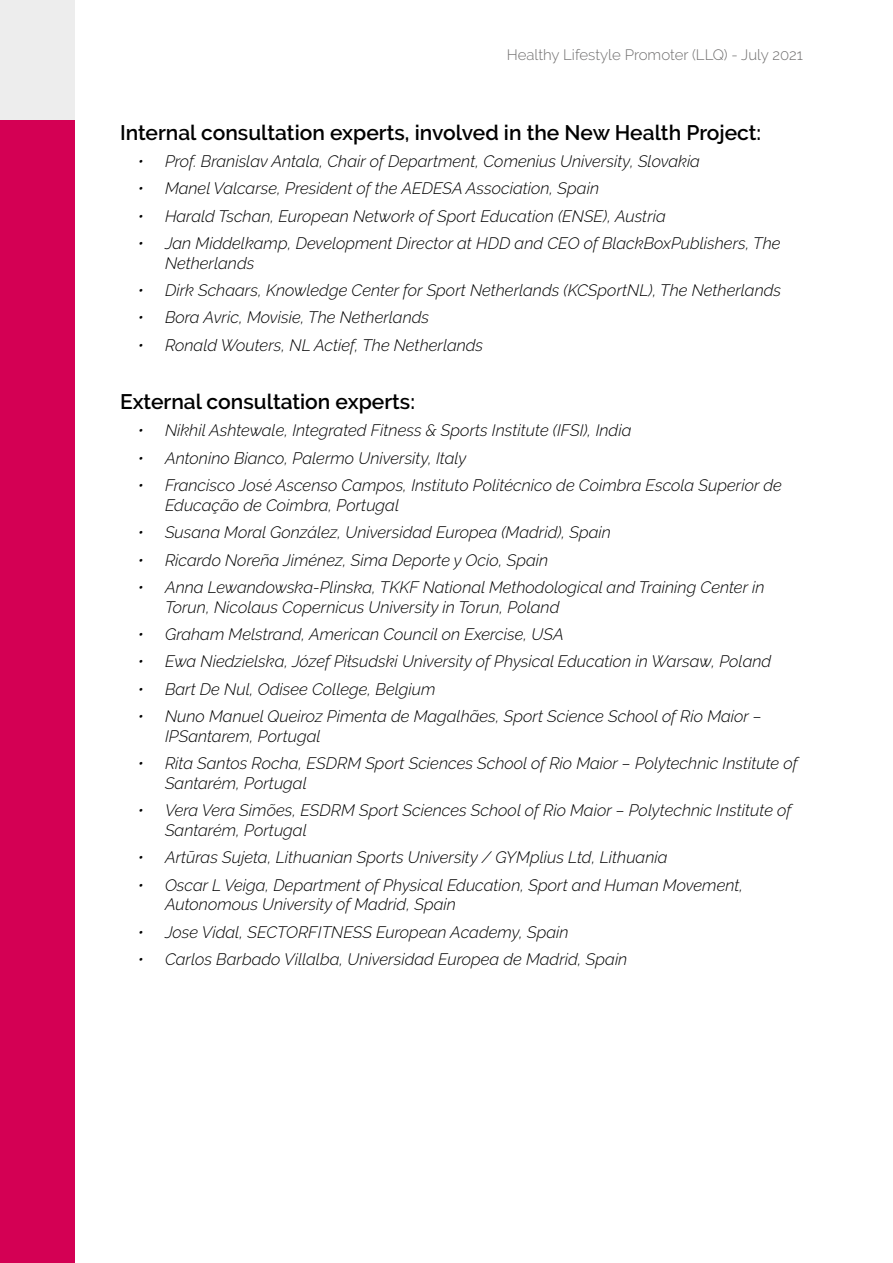
<style>
.page{position:relative;width:893px;height:1263px;background:#fff}
.page>*{position:absolute;margin:0;border:0;box-sizing:border-box;transform-origin:0 0}
.t1{font:600 21px "Raleway";color:#000}
.t2{font:italic 300 16.5px/19.8px "Raleway";color:#000}
.t3{font:300 15px "Raleway";color:#706f6f}
</style>
<div class="page">
<div style="left:0;top:120px;width:75px;height:1143px;background:#d40054"></div>
<div style="left:0;top:0;width:75px;height:120px;background:#ededed"></div>
<p class="t3" style="left:507px;top:46px;width:298px">Healthy Lifestyle Promoter (LLQ) - July 2021</p>
<p class="t1" style="left:120px;top:120px;width:643px">Internal consultation experts, involved in the New Health Project:</p>
<p class="t2" style="left:138px;top:151px;width:564px">• Prof. Branislav Antala, Chair of Department, Comenius University, Slovakia</p>
<p class="t2" style="left:138px;top:179px;width:463px">• Manel Valcarse, President of the AEDESA Association, Spain</p>
<p class="t2" style="left:138px;top:206px;width:529px">• Harald Tschan, European Network of Sport Education (ENSE), Austria</p>
<p class="t2" style="left:165px;top:233px;width:617px;text-indent:-27px">• Jan Middelkamp, Development Director at HDD and CEO of BlackBoxPublishers, The<br>Netherlands</p>
<p class="t2" style="left:138px;top:280px;width:645px">• Dirk Schaars, Knowledge Center for Sport Netherlands (KCSportNL), The Netherlands</p>
<p class="t2" style="left:138px;top:308px;width:293px">• Bora Avric, Movisie, The Netherlands</p>
<p class="t2" style="left:138px;top:335px;width:347px">• Ronald Wouters, NL Actief, The Netherlands</p>
<p class="t1" style="left:120px;top:390px;width:297px">External consultation experts:</p>
<p class="t2" style="left:138px;top:421px;width:495px">• Nikhil Ashtewale, Integrated Fitness &amp; Sports Institute (IFSI), India</p>
<p class="t2" style="left:138px;top:448px;width:330px">• Antonino Bianco, Palermo University, Italy</p>
<p class="t2" style="left:165px;top:475px;width:618px;text-indent:-27px">• Francisco José Ascenso Campos, Instituto Politécnico de Coimbra Escola Superior de<br>Educação de Coimbra, Portugal</p>
<p class="t2" style="left:138px;top:522px;width:475px">• Susana Moral González, Universidad Europea (Madrid), Spain</p>
<p class="t2" style="left:138px;top:550px;width:412px">• Ricardo Noreña Jiménez, Sima Deporte y Ocio, Spain</p>
<p class="t2" style="left:165px;top:577px;width:601px;text-indent:-27px">• Anna Lewandowska-Plinska, TKKF National Methodological and Training Center in<br>Torun, Nicolaus Copernicus University in Torun, Poland</p>
<p class="t2" style="left:138px;top:624px;width:427px">• Graham Melstrand, American Council on Exercise, USA</p>
<p class="t2" style="left:138px;top:651px;width:635px">• Ewa Niedzielska, Józef Piłsudski University of Physical Education in Warsaw, Poland</p>
<p class="t2" style="left:138px;top:679px;width:299px">• Bart De Nul, Odisee College, Belgium</p>
<p class="t2" style="left:165px;top:706px;width:598px;text-indent:-27px">• Nuno Manuel Queiroz Pimenta de Magalhães, Sport Science School of Rio Maior –<br>IPSantarem, Portugal</p>
<p class="t2" style="left:165px;top:753px;width:634px;text-indent:-27px">• Rita Santos Rocha, ESDRM Sport Sciences School of Rio Maior – Polytechnic Institute of<br>Santarém, Portugal</p>
<p class="t2" style="left:165px;top:800px;width:628px;text-indent:-27px">• Vera Vera Simões, ESDRM Sport Sciences School of Rio Maior – Polytechnic Institute of<br>Santarém, Portugal</p>
<p class="t2" style="left:138px;top:847px;width:531px">• Artūras Sujeta, Lithuanian Sports University / GYMplius Ltd, Lithuania</p>
<p class="t2" style="left:165px;top:875px;width:580px;text-indent:-27px">• Oscar L Veiga, Department of Physical Education, Sport and Human Movement,<br>Autonomous University of Madrid, Spain</p>
<p class="t2" style="left:138px;top:922px;width:432px">• Jose Vidal, SECTORFITNESS European Academy, Spain</p>
<p class="t2" style="left:138px;top:949px;width:491px">• Carlos Barbado Villalba, Universidad Europea de Madrid, Spain</p>
</div>
